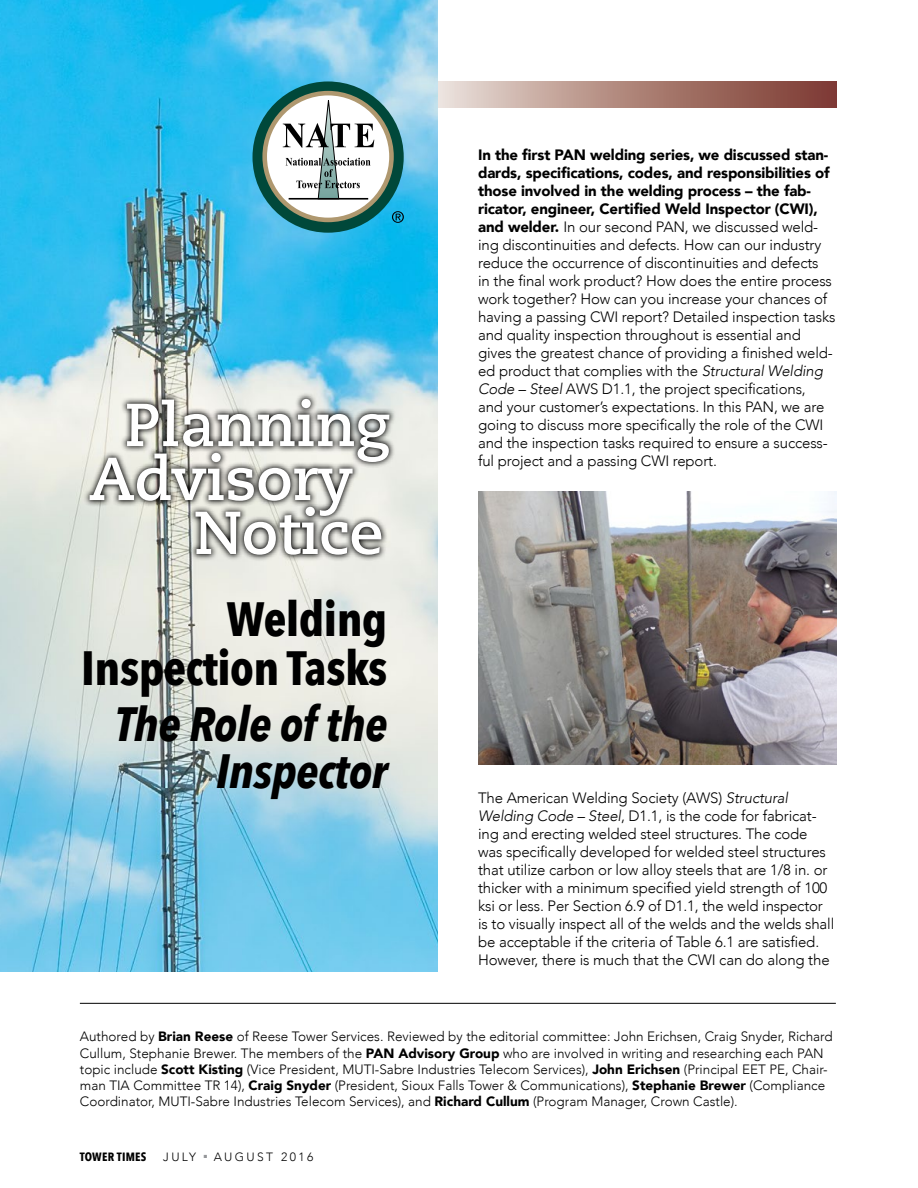
<style>
.page{position:relative;width:918px;height:1188px;background:#fff}
.page>*{position:absolute;margin:0;border:0;box-sizing:border-box;transform-origin:0 0}
.t1{font:700 60.45px "Caecilia LT Std";color:#fff}
.t2{font:700 48px "Avenir Next Condensed";letter-spacing:-.01em;color:#000}
.t3{font:italic 700 48px "Avenir Next Condensed";letter-spacing:-.01em;color:#000}
.t4{font:300 15px/18px "Avenir";letter-spacing:-.01em;color:#000}
.t5{font:300 13.5px/16.2px "Avenir";color:#000}
.t6{font:300 12px "Avenir";letter-spacing:.2em;color:#000}
.t7{font:700 12px "Avenir Next Condensed";letter-spacing:.02em;color:#000}
.s1{font-weight:900}
.s2{font-style:italic}
</style>
<div class="page">
<hr style="left:80px;top:1003px;width:756px;height:1px;background:#000">
<div style="left:404px;top:81px;width:433px;height:27px;background:linear-gradient(to right,#f0e9e1,#783328)"></div>
<img style="left:478px;top:492px;width:358px;height:272px">
<img style="left:0;top:0;width:438px;height:972px">
<svg style="left:83px;top:392px;width:313px;height:170px;background:#9fa19c"></svg>
<div style="left:253px;top:81px;width:151px;height:152px;background:#00483a;border-radius:50%"></div>
<svg style="left:262px;top:91px;width:132px;height:131px;background:#a7956e"></svg>
<div style="left:267px;top:95px;width:122px;height:123px;background:#fff;border-radius:50%"></div>
<hr style="left:289px;top:198px;width:79px;height:2px;background:#000">
<svg style="left:283px;top:96px;width:91px;height:103px"></svg>
<svg style="left:392px;top:211px;width:12px;height:12px"></svg>
<p class="t1" style="left:125px;top:389px;width:267px">Planning</p>
<p class="t1" style="left:89px;top:443px;width:267px">Advisory</p>
<p class="t1" style="left:194px;top:497px;width:191px">Notice</p>
<p class="t2" style="left:226px;top:589px;width:163px">Welding</p>
<p class="t2" style="left:81px;top:639px;width:308px">Inspection Tasks</p>
<p class="t3" style="left:115px;top:695px;width:274px">The Role of the</p>
<p class="t3" style="left:216px;top:741px;width:173px">Inspector</p>
<p class="t4" style="left:478px;top:146px;width:359px"><span class="s1">In the first PAN welding series, we discussed stan&shy;dards, specifications, codes, and responsibilities of those involved in the welding process – the fab&shy;ricator, engineer, Certified Weld Inspector (CWI), and welder.</span> In our second PAN, we discussed weld&shy;ing discontinuities and defects. How can our industry reduce the occurrence of discontinuities and defects<br>in the final work product? How does the entire process work together? How can you increase your chances of having a passing CWI report? Detailed inspection tasks and quality inspection throughout is essential and gives the greatest chance of providing a finished weld&shy;ed product that complies with the <span class="s2">Structural Welding Code – Steel</span> AWS D1.1, the project specifications,<br>and your customer’s expectations. In this PAN, we are going to discuss more specifically the role of the CWI and the inspection tasks required to ensure a success&shy;ful project and a passing CWI report.</p>
<p class="t4" style="left:478px;top:789px;width:358px">The American Welding Society (AWS) <span class="s2">Structural Welding Code – Steel</span>, D1.1, is the code for fabricat&shy;ing and erecting welded steel structures. The code was specifically developed for welded steel structures that utilize carbon or low alloy steels that are 1/8 in. or thicker with a minimum specified yield strength of 100 ksi or less. Per Section 6.9 of D1.1, the weld inspector is to visually inspect all of the welds and the welds shall be acceptable if the criteria of Table 6.1 are satisfied.<br>However, there is much that the CWI can do along the</p>
<p class="t5" style="left:80px;top:1029px;width:754px">Authored by <span class="s1">Brian Reese</span> of Reese Tower Services. Reviewed by the editorial committee: John Erichsen, Craig Snyder, Richard Cullum, Stephanie Brewer. The members of the <span class="s1">PAN Advisory Group</span> who are involved in writing and researching each PAN topic include <span class="s1">Scott Kisting</span> (Vice President, MUTI-Sabre Industries Telecom Services), <span class="s1">John Erichsen</span> (Principal EET PE, Chair&shy;man TIA Committee TR 14), <span class="s1">Craig Snyder</span> (President, Sioux Falls Tower &amp; Communications), <span class="s1">Stephanie Brewer</span> (Compliance Coordinator, MUTI-Sabre Industries Telecom Services), and <span class="s1">Richard Cullum</span> (Program Manager, Crown Castle).</p>
<p class="t7" style="left:80px;top:1149px;width:68px">TOWER TIMES</p>
<p class="t6" style="left:163px;top:1150px;width:34px">JULY</p>
<p class="t6" style="left:204px;top:1150px;width:111px"><sup>■</sup> AUGUST 2016</p>
</div>
